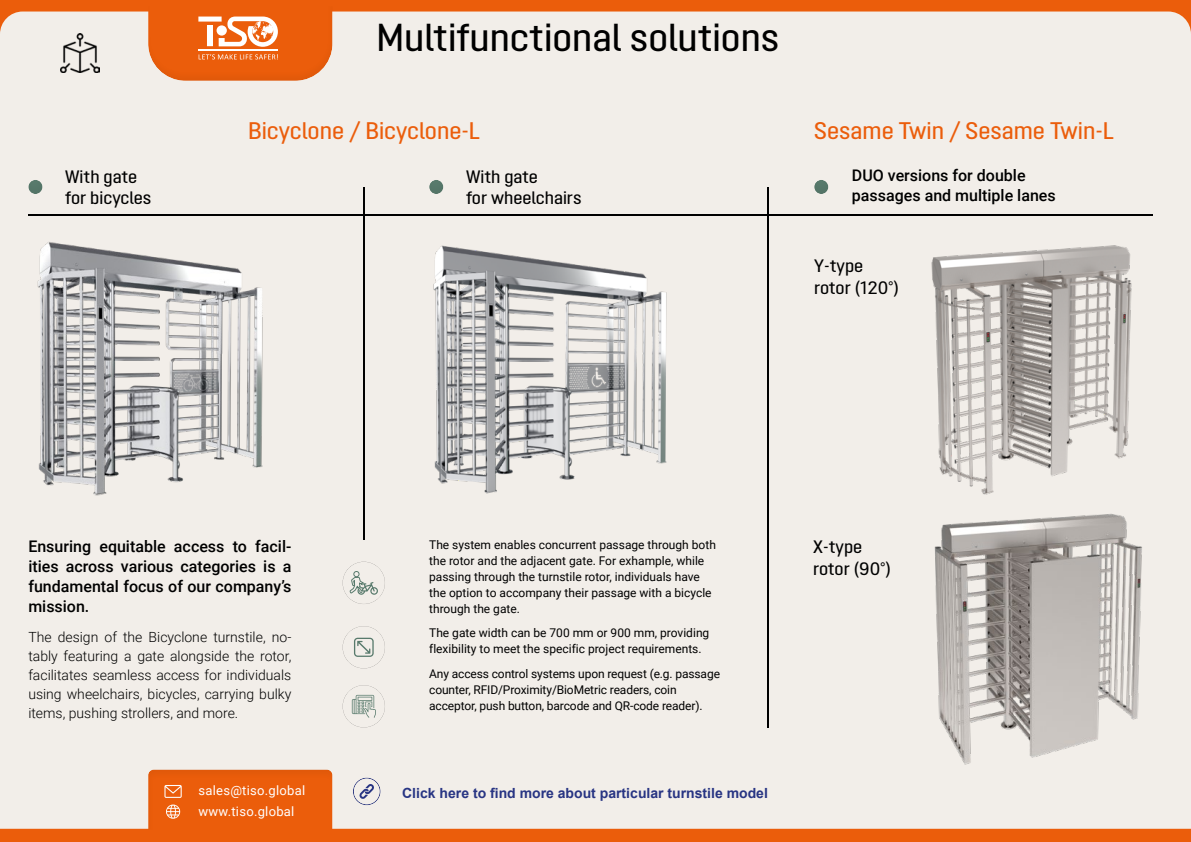
<style>
.page{position:relative;width:1191px;height:842px;background:#eb5d0b}
.page>*{position:absolute;margin:0;border:0;box-sizing:border-box;transform-origin:0 0}
.t1{font:500 39px "Opinion Pro";color:#000}
.t2{font:500 24px "Opinion Pro";color:#eb5d0b}
.t3{font:500 18px/21.6px "Opinion Pro";color:#000}
.t4{font:500 16px/20px "Roboto";color:#000;text-align:justify}
.t5{font:300 14px/19px "Roboto";color:#000;text-align:justify}
.t6{font:700 14px "Arial";color:#283583}
.t7{font:13px/21.7px "Roboto";letter-spacing:.02em;color:#fff}
.t8{font:12px/16px "Roboto";color:#000}
</style>
<div class="page">
<div style="left:0;top:12px;width:1191px;height:817px;background:#f2eee9"></div>
<div style="left:146px;top:769px;width:187px;height:62px;background:#000;opacity:.05"></div>
<div style="left:148px;top:5px;width:186px;height:76px;background:#000;opacity:.05"></div>
<svg style="left:148px;top:6px;width:184px;height:75px"></svg>
<svg style="left:148px;top:769px;width:184px;height:60px"></svg>
<img style="left:60px;top:34px;width:39px;height:38px">
<img style="left:28px;top:240px;width:241px;height:259px">
<hr style="left:767px;top:185px;width:3px;height:543px;background:#000;opacity:.05">
<hr style="left:363px;top:185px;width:3px;height:355px;background:#000;opacity:.05">
<img style="left:926px;top:508px;width:221px;height:262px">
<img style="left:926px;top:239px;width:209px;height:260px">
<div style="left:342px;top:560px;width:44px;height:45px;background:#f2eee9"></div>
<div style="left:342px;top:624px;width:44px;height:45px;background:#f2eee9"></div>
<div style="left:342px;top:683px;width:44px;height:45px;background:#f2eee9"></div>
<hr style="left:28px;top:213px;width:1125px;height:3px;background:#000;opacity:.05">
<div style="left:28px;top:178px;width:16px;height:16px;background:#000;opacity:.05"></div>
<div style="left:429px;top:178px;width:16px;height:16px;background:#000;opacity:.05"></div>
<div style="left:814px;top:178px;width:16px;height:16px;background:#000;opacity:.05"></div>
<img style="left:429px;top:240px;width:240px;height:266px">
<svg style="left:342px;top:535px;width:43px;height:69px"></svg>
<svg style="left:342px;top:626px;width:43px;height:42px"></svg>
<svg style="left:342px;top:685px;width:43px;height:43px"></svg>
<div style="left:352px;top:776px;width:30px;height:29px;background:#000;opacity:.05"></div>
<svg style="left:359px;top:784px;width:15px;height:15px"></svg>
<h1 class="t1" style="left:376px;top:15px;width:404px">Multifunctional solutions</h1>
<h2 class="t2" style="left:248px;top:117px;width:234px">Bicyclone / Bicyclone-L</h2>
<h2 class="t2" style="left:814px;top:117px;width:302px">Sesame Twin / Sesame Twin-L</h2>
<h3 class="t3" style="left:65px;top:166px;width:88px">With gate for bicycles</h3>
<h3 class="t3" style="left:466px;top:166px;width:117px">With gate<br>for wheelchairs</h3>
<h3 class="t4" style="left:852px;top:165px;width:205px">DUO versions for double passages and multiple lanes</h3>
<h3 class="t3" style="left:814px;top:255px;width:86px">Y-type rotor (120°)</h3>
<h3 class="t4" style="left:28px;top:535px;width:264px">Ensuring equitable access to facil&shy;ities across various categories is a fundamental focus of our company’s mission.</h3>
<p class="t5" style="left:28px;top:627px;width:264px">The design of the Bicyclone turnstile, no&shy;tably featuring a gate alongside the rotor, facilitates seamless access for individuals using wheelchairs, bicycles, carrying bulky items, pushing strollers, and more.</p>
<p class="t7" style="left:198px;top:779px;width:108px">sales@tiso.global www.tiso.global</p>
<p class="t8" style="left:429px;top:536px;width:288px">The system enables concurrent passage through both the rotor and the adjacent gate. For exhample, while passing through the turnstile rotor, individuals have the option to accompany their passage with a bicycle through the gate.</p>
<p class="t8" style="left:429px;top:624px;width:282px">The gate width can be 700 mm or 900 mm, providing flexibility to meet the specific project requirements.</p>
<p class="t8" style="left:429px;top:665px;width:292px">Any access control systems upon request (e.g. passage counter, RFID/Proximity/BioMetric readers, coin acceptor, push button, barcode and QR-code reader).</p>
<p class="t6" style="left:402px;top:783px;width:367px">Click here to find more about particular turnstile model</p>
<h3 class="t3" style="left:813px;top:536px;width:79px">X-type rotor (90°)</h3>
</div>
